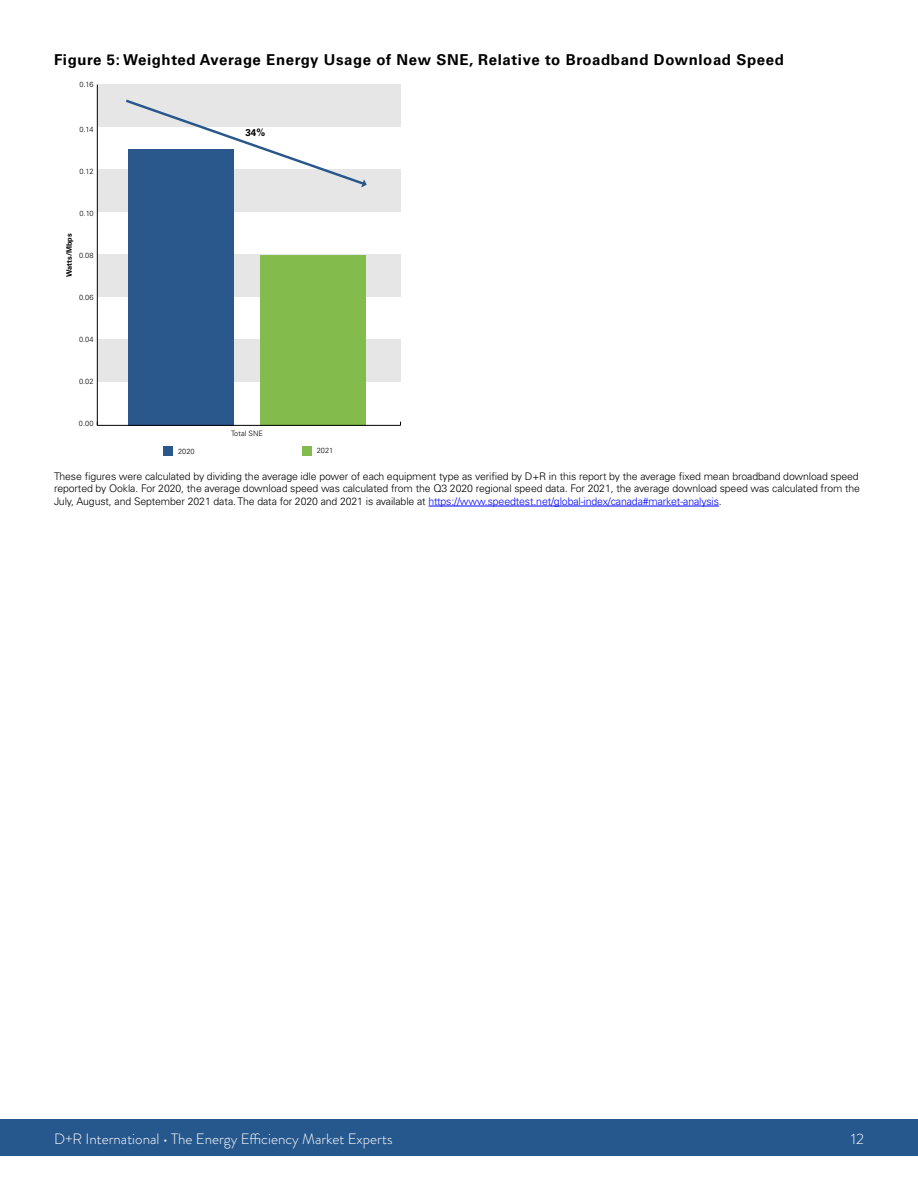
<style>
.page{position:relative;width:918px;height:1188px;background:#fff}
.page>*{position:absolute;margin:0;border:0;box-sizing:border-box;transform-origin:0 0}
.figure_table_keep{font:700 15px "Univers LT Std";letter-spacing:.04em;color:#000}
.t1{font:300 15px "Brandon Grotesque";color:#fff}
.t2{font:300 10.5px/12.6px "Univers LT Std";letter-spacing:-.01em;color:#000}
.t3{font:700 9.9px "Univers LT Std";color:#000}
.t4{font:300 7.35px "Univers LT Std";color:#000}
.t5{font:700 7.35px "Univers LT Std";color:#000}
.s1{color:#00f}
</style>
<div class="page">
<div style="left:0;top:1120px;width:918px;height:36px;background:#27588d"></div>
<hr style="left:429px;top:506px;width:290px;height:1px;background:#00f">
<div style="left:97px;top:339px;width:304px;height:42px;background:#e6e6e6"></div>
<div style="left:97px;top:254px;width:304px;height:43px;background:#e6e6e6"></div>
<div style="left:97px;top:169px;width:304px;height:43px;background:#e6e6e6"></div>
<div style="left:97px;top:85px;width:304px;height:42px;background:#e6e6e6"></div>
<div style="left:128px;top:149px;width:105px;height:276px;background:#2a588d"></div>
<hr style="left:97px;top:85px;width:1px;height:340px;background:#000">
<div style="left:261px;top:255px;width:105px;height:171px;background:#83bc4c"></div>
<hr style="left:97px;top:425px;width:304px;height:1px;background:#000">
<svg style="left:126px;top:99px;width:241px;height:88px"></svg>
<div style="left:163px;top:446px;width:10px;height:9px;background:#2a588d"></div>
<div style="left:302px;top:446px;width:10px;height:9px;background:#83bc4c"></div>
<p class="figure_table_keep" style="left:54px;top:51px;width:731px">Figure 5: Weighted Average Energy Usage of New SNE, Relative to Broadband Download Speed</p>
<p class="t4" style="left:79px;top:80px;width:16px">0.16</p>
<p class="t4" style="left:79px;top:125px;width:16px">0.14</p>
<p class="t4" style="left:79px;top:167px;width:16px">0.12</p>
<p class="t4" style="left:80px;top:209px;width:15px">0.10</p>
<p class="t5" style="left:65px;top:277px;width:45px;rotate:-90deg">Watts/Mbps</p>
<p class="t4" style="left:79px;top:251px;width:16px">0.08</p>
<p class="t4" style="left:79px;top:293px;width:16px">0.06</p>
<p class="t4" style="left:79px;top:335px;width:16px">0.04</p>
<p class="t4" style="left:79px;top:377px;width:16px">0.02</p>
<p class="t4" style="left:79px;top:419px;width:16px">0.00</p>
<p class="t3" style="left:245px;top:127px;width:21px">34%</p>
<p class="t4" style="left:178px;top:446px;width:18px">2020</p>
<p class="t4" style="left:231px;top:429px;width:33px">Total SNE</p>
<p class="t4" style="left:317px;top:446px;width:18px">2021</p>
<p class="t2" style="left:54px;top:470px;width:808px">These figures were calculated by dividing the average idle power of each equipment type as verified by D+R in this report by the average fixed mean broadband download speed reported by Ookla. For 2020, the average download speed was calculated from the Q3 2020 regional speed data. For 2021, the average download speed was calculated from the<br>July, August, and September 2021 data. The data for 2020 and 2021 is available at <span class="s1">https://www.speedtest.net/global-index/canada#market-analysis</span>.</p>
<h1 class="t1" style="left:54px;top:1128px;width:340px">D+R International • The Energy Efficiency Market Experts</h1>
<h1 class="t1" style="left:851px;top:1128px;width:14px">12</h1>
</div>
